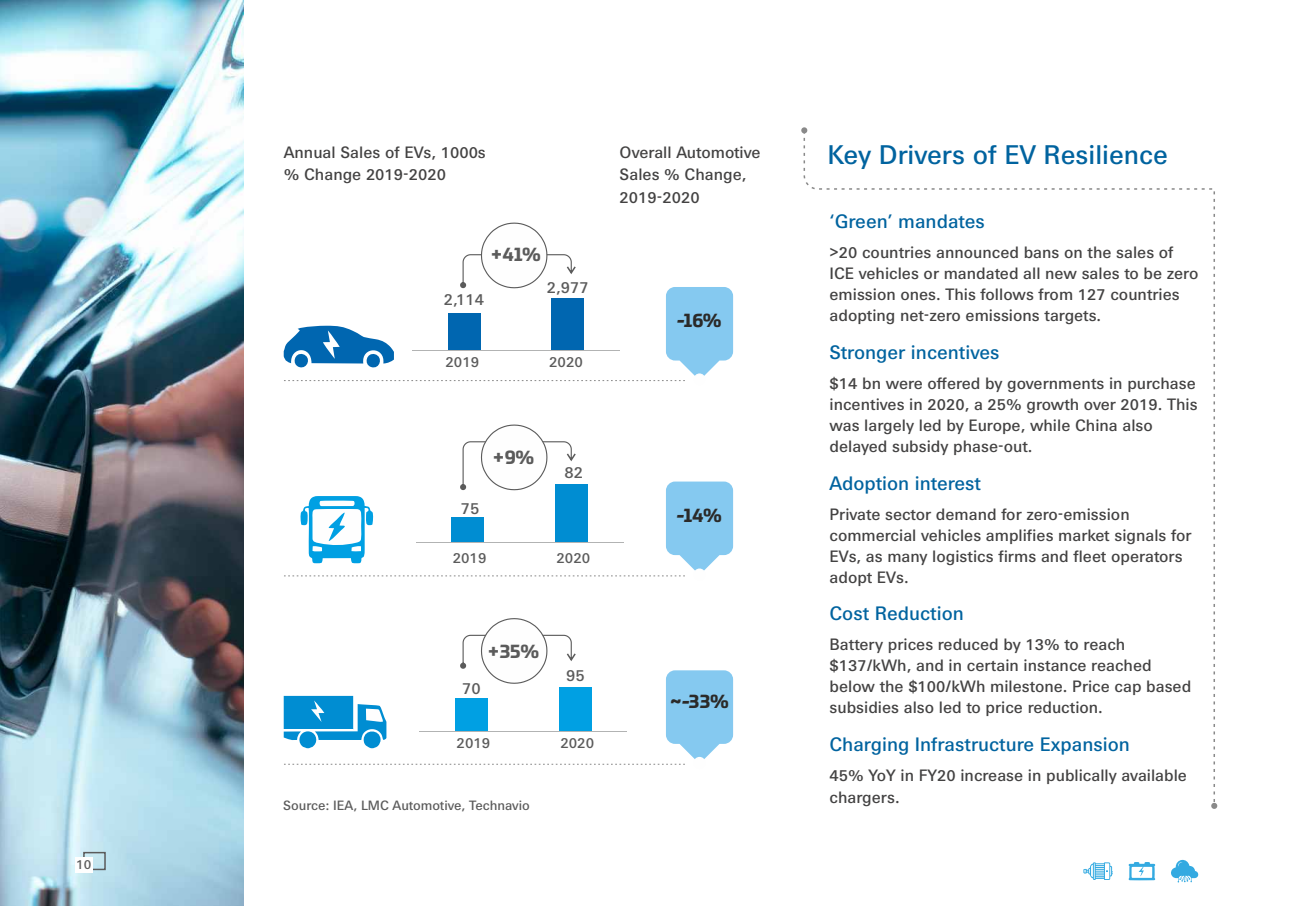
<style>
.page{position:relative;width:1289px;height:906px;background:#fff}
.page>*{position:absolute;margin:0;border:0;box-sizing:border-box;transform-origin:0 0}
.t1{font:500 27px "ZF Sans";color:#00639f}
.t2{font:500 19.5px "ZF Sans";color:#00639f}
.t3{font:700 19.5px "Prometo";color:#2b2a29}
.t4{font:700 19.5px "Prometo";color:#5b5b5b}
.t5{font:500 16.5px/21px "ZF Sans";color:#434242}
.t6{font:500 16.5px "ZF Sans";color:#5b5b5b}
.t7{font:500 15px "ZF Sans";color:#5b5b5b}
.t8{font:500 13.5px "ZF Sans";color:#5b5b5b}
</style>
<div class="page">
<div style="left:694px;top:374px;width:11px;height:11px;background:#fefefe;border:1px solid #fefefe;border-radius:50%"></div>
<div style="left:693px;top:568px;width:12px;height:12px;background:#fefefe;border:2px solid #fefefe;border-radius:50%"></div>
<div style="left:693px;top:757px;width:12px;height:12px;background:#fefefe;border:2px solid #fefefe;border-radius:50%"></div>
<svg style="left:284px;top:222px;width:449px;height:159px"></svg>
<svg style="left:284px;top:618px;width:449px;height:147px"></svg>
<svg style="left:284px;top:424px;width:449px;height:152px"></svg>
<img style="left:0;top:0;width:243px;height:906px">
<div style="left:83px;top:852px;width:23px;height:18px;border:2px solid #5b5b5b"></div>
<div style="left:75px;top:857px;width:18px;height:16px;background:#fefefe"></div>
<svg style="left:1083px;top:862px;width:29px;height:18px"></svg>
<svg style="left:1128px;top:862px;width:27px;height:18px"></svg>
<svg style="left:1171px;top:859px;width:27px;height:23px"></svg>
<p class="t8" style="left:76px;top:860px;width:17px">10</p>
<p class="t5" style="left:284px;top:144px;width:203px;line-height:22.2px">Annual Sales of EVs, 1000s % Change 2019-2020</p>
<p class="t4" style="left:490px;top:245px;width:51px">+41%</p>
<p class="t6" style="left:444px;top:293px;width:42px">2,114</p>
<p class="t6" style="left:547px;top:281px;width:43px">2,977</p>
<p class="t7" style="left:445px;top:357px;width:35px">2019</p>
<p class="t7" style="left:549px;top:357px;width:35px">2020</p>
<p class="t5" style="left:619px;top:144px;width:142px;line-height:22.2px">Overall Automotive<br>Sales % Change,<br>2019-2020</p>
<p class="t3" style="left:677px;top:312px;width:46px">-16%</p>
<p class="t4" style="left:493px;top:449px;width:43px">+9%</p>
<p class="t6" style="left:564px;top:466px;width:20px">82</p>
<p class="t6" style="left:461px;top:503px;width:20px">75</p>
<p class="t7" style="left:452px;top:553px;width:35px">2019</p>
<p class="t7" style="left:556px;top:553px;width:35px">2020</p>
<p class="t4" style="left:488px;top:642px;width:53px">+35%</p>
<p class="t6" style="left:462px;top:682px;width:20px">70</p>
<p class="t6" style="left:566px;top:669px;width:20px">95</p>
<p class="t7" style="left:456px;top:738px;width:35px">2019</p>
<p class="t7" style="left:560px;top:738px;width:35px">2020</p>
<p class="t8" style="left:283px;top:801px;width:248px">Source: IEA, LMC Automotive, Technavio</p>
<p class="t3" style="left:677px;top:507px;width:46px">-14%</p>
<p class="t3" style="left:670px;top:693px;width:60px">~-33%</p>
<h1 class="t1" style="left:827px;top:145px;width:342px">Key Drivers of EV Resilience</h1>
<p class="t2" style="left:829px;top:215px;width:157px">‘Green’ mandates</p>
<p class="t5" style="left:829px;top:245px;width:370px">&gt;20 countries announced bans on the sales of ICE vehicles or mandated all new sales to be zero emission ones. This follows from 127 countries adopting net-zero emissions targets.</p>
<p class="t2" style="left:829px;top:345px;width:172px">Stronger incentives</p>
<p class="t5" style="left:829px;top:375px;width:369px">$14 bn were offered by governments in purchase incentives in 2020, a 25% growth over 2019. This was largely led by Europe, while China also delayed subsidy phase-out.</p>
<p class="t2" style="left:829px;top:476px;width:153px">Adoption interest</p>
<p class="t5" style="left:829px;top:506px;width:363px">Private sector demand for zero-emission commercial vehicles amplifies market signals for EVs, as many logistics firms and fleet operators adopt EVs.</p>
<p class="t2" style="left:829px;top:606px;width:136px">Cost Reduction</p>
<p class="t5" style="left:829px;top:636px;width:363px">Battery prices reduced by 13% to reach $137/kWh, and in certain instance reached below the $100/kWh milestone. Price cap based subsidies also led to price reduction.</p>
<p class="t2" style="left:829px;top:737px;width:302px">Charging Infrastructure Expansion</p>
<p class="t5" style="left:829px;top:766px;width:359px;line-height:22.5px">45% YoY in FY20 increase in publically available chargers.</p>
</div>
